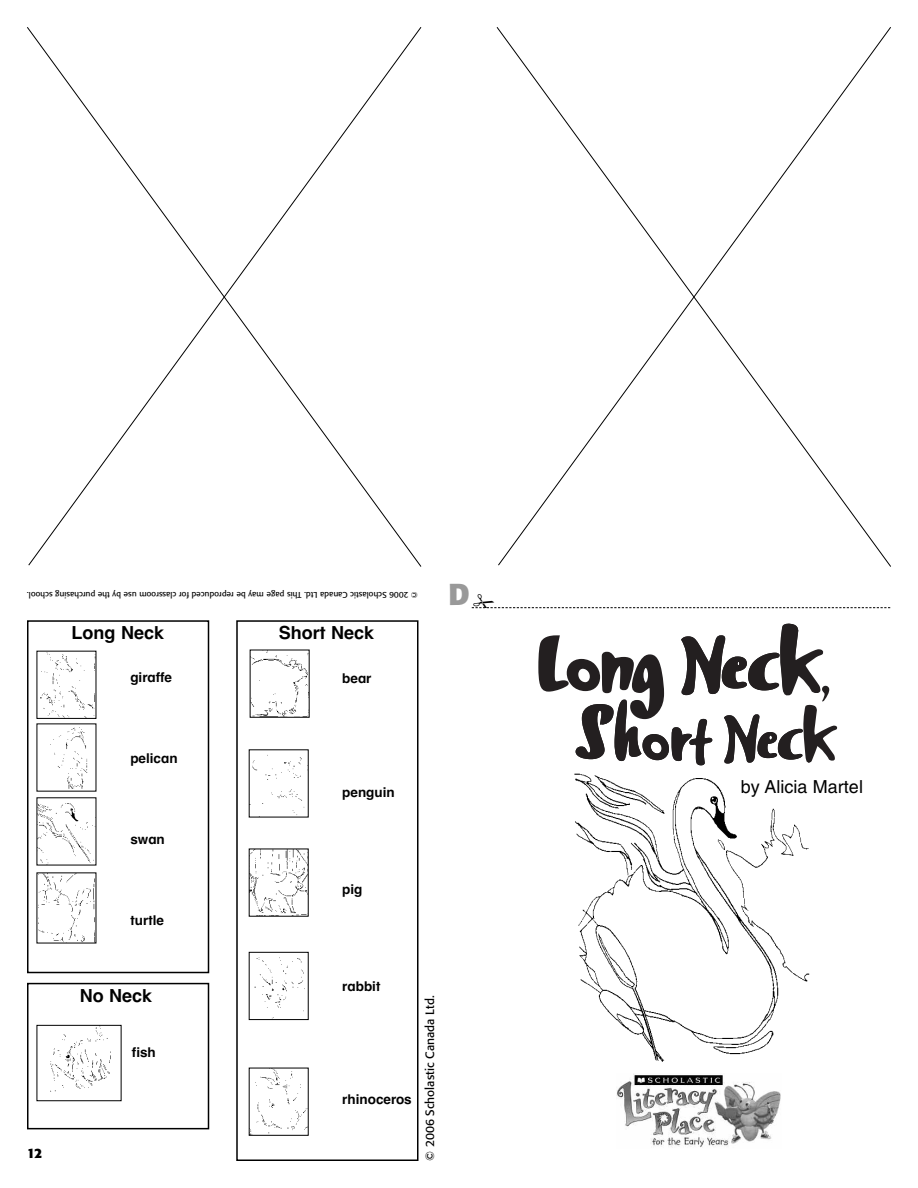
<style>
.page{position:relative;width:918px;height:1188px;background:#fff}
.page>*{position:absolute;margin:0;border:0;box-sizing:border-box;transform-origin:0 0}
.t1{font:700 30px "Formata";color:#999}
.t2{font:700 18px "Primary Helvetica";color:#000}
.t3{font:18px "Helvetica";color:#000}
.t4{font:700 13.5px "Primary Helvetica";color:#000}
.t5{font:700 13.5px "Formata";color:#000}
.t6{font:12px "Formata";color:#000}
.t7{font:8.25px "Formata";color:#000}
</style>
<div class="page">
<div style="left:27px;top:620px;width:182px;height:353px;border:2px solid #000"></div>
<div style="left:27px;top:983px;width:182px;height:146px;border:2px solid #000"></div>
<div style="left:236px;top:620px;width:182px;height:541px;border:2px solid #000"></div>
<svg style="left:497px;top:27px;width:394px;height:539px"></svg>
<svg style="left:28px;top:27px;width:394px;height:539px"></svg>
<img style="left:574px;top:773px;width:236px;height:289px">
<img style="left:616px;top:1074px;width:165px;height:74px">
<svg style="left:538px;top:623px;width:300px;height:143px"></svg>
<img style="left:40px;top:653px;width:54px;height:64px">
<img style="left:50px;top:727px;width:38px;height:62px">
<img style="left:39px;top:803px;width:55px;height:60px">
<img style="left:39px;top:874px;width:55px;height:67px">
<img style="left:252px;top:652px;width:56px;height:64px">
<img style="left:252px;top:755px;width:53px;height:60px">
<img style="left:251px;top:851px;width:56px;height:64px">
<img style="left:254px;top:957px;width:51px;height:61px">
<div style="left:249px;top:952px;width:60px;height:68px;border:1px solid #000"></div>
<img style="left:251px;top:1070px;width:56px;height:64px">
<img style="left:50px;top:1027px;width:61px;height:65px">
<svg style="left:472px;top:607px;width:418px;height:1px"></svg>
<p class="t7" style="left:418px;top:598px;width:392px;rotate:-180deg">© 2006 Scholastic Canada Ltd. This page may be reproduced for classroom use by the purchasing school.</p>
<h2 class="t2" style="left:72px;top:626px;width:94px">Long Neck</h2>
<h2 class="t2" style="left:279px;top:626px;width:97px">Short Neck</h2>
<h3 class="t4" style="left:130px;top:672px;width:43px">giraffe</h3>
<h3 class="t4" style="left:342px;top:674px;width:31px">bear</h3>
<h1 class="t1" style="left:448px;top:581px;width:23px">D</h1>
<h3 class="t5" style="left:27px;top:1148px;width:17px">12</h3>
<h3 class="t4" style="left:130px;top:753px;width:49px">pelican</h3>
<h3 class="t4" style="left:130px;top:834px;width:36px">swan</h3>
<h3 class="t4" style="left:130px;top:915px;width:35px">turtle</h3>
<h2 class="t2" style="left:80px;top:989px;width:74px">No Neck</h2>
<h3 class="t4" style="left:132px;top:1048px;width:26px">fish</h3>
<h3 class="t4" style="left:342px;top:787px;width:54px">penguin</h3>
<h3 class="t4" style="left:342px;top:884px;width:22px">pig</h3>
<h3 class="t4" style="left:342px;top:981px;width:40px">rabbit</h3>
<h3 class="t4" style="left:342px;top:1095px;width:71px">rhinoceros</h3>
<h3 class="t6" style="left:425px;top:1161px;width:167px;rotate:-90deg">© 2006 Scholastic Canada Ltd.</h3>
<h2 class="t3" style="left:741px;top:780px;width:124px">by Alicia Martel</h2>
</div>
